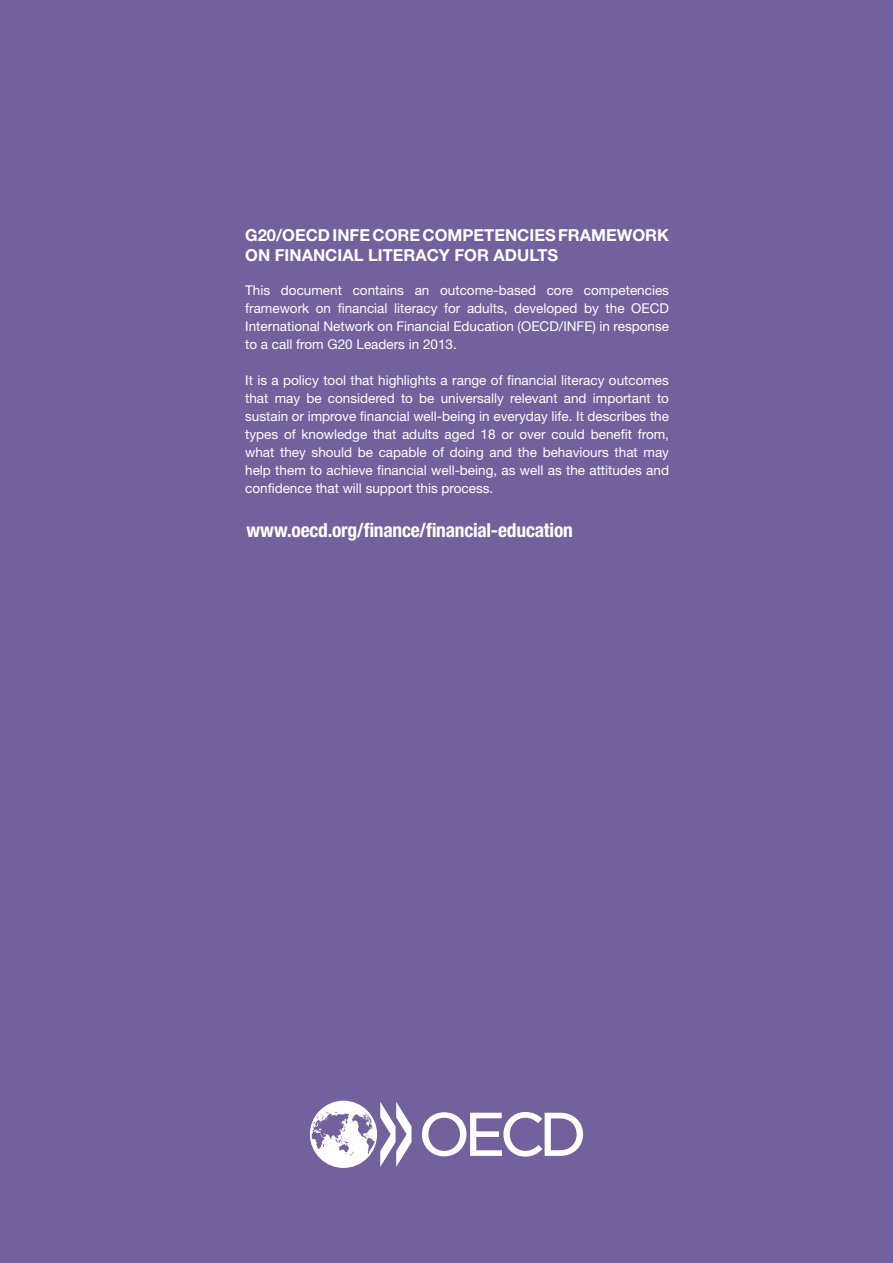
<style>
.page{position:relative;width:893px;height:1263px;background:#73619d}
.page>*{position:absolute;margin:0;border:0;box-sizing:border-box;transform-origin:0 0}
.t1{font:700 condensed 19.5px "Helvetica Neue LT Std";letter-spacing:-.01em;color:#fff}
.t2{font:700 16.5px "Helvetica Neue LT Std";color:#fff}
.t3{font:13.5px/18px "Helvetica Neue LT Std";color:#fff;text-align:justify}
</style>
<div class="page">
<svg style="left:422px;top:1112px;width:161px;height:44px"></svg>
<svg style="left:310px;top:1101px;width:101px;height:67px"></svg>
<p class="t2" style="left:245px;top:225px;width:152px">G20/OECD INFE CORE</p>
<p class="t2" style="left:422px;top:225px;width:25px">COMPETENCIES</p>
<p class="t2" style="left:558px;top:225px;width:24px">FRAMEWORK</p>
<p class="t2" style="left:245px;top:245px;width:51px">ON FINANCIAL</p>
<p class="t2" style="left:368px;top:245px;width:21px">LITERACY</p>
<p class="t2" style="left:454px;top:245px;width:12px">FOR</p>
<p class="t2" style="left:494px;top:245px;width:23px">ADULTS</p>
<p class="t3" style="left:245px;top:281px;width:425px">This document contains an outcome-based core competencies framework on financial literacy for adults, developed by the OECD International Network on Financial Education (OECD/INFE) in response to a call from G20 Leaders in 2013.</p>
<p class="t3" style="left:245px;top:371px;width:425px">It is a policy tool that highlights a range of financial literacy outcomes that may be considered to be universally relevant and important to sustain or improve financial well-being in everyday life. It describes the types of knowledge that adults aged 18 or over could benefit from, what they should be capable of doing and the behaviours that may help them to achieve financial well-being, as well as the attitudes and confidence that will support this process.</p>
<h1 class="t1" style="left:246px;top:519px;width:328px">www.oecd.org/finance/financial-education</h1>
</div>
